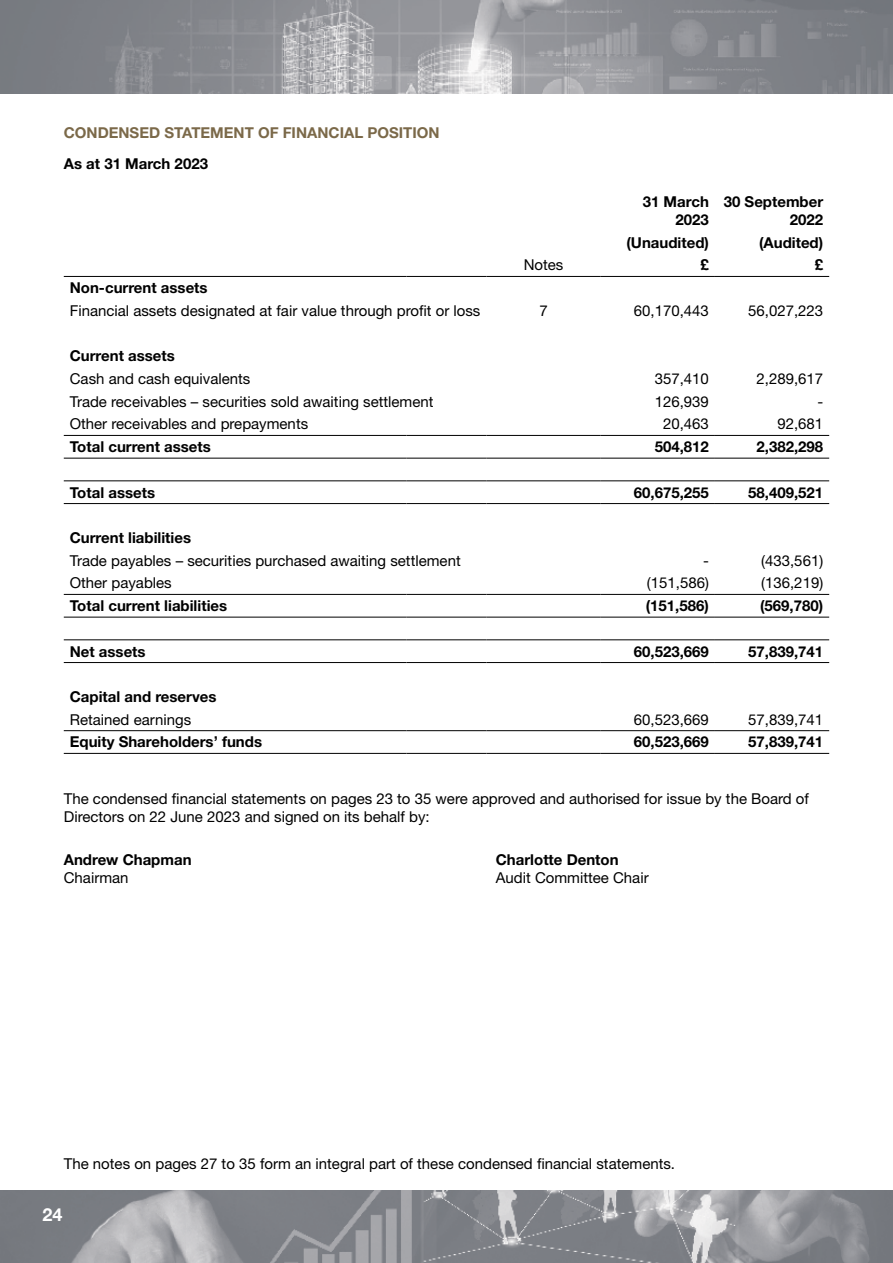
<style>
.page{position:relative;width:893px;height:1263px;background:#fff}
.page>*{position:absolute;margin:0;border:0;box-sizing:border-box;transform-origin:0 0}
.t1{font:700 18px "Helvetica Neue LT Std";color:#fff}
.t2{font:15px/18px "Helvetica Neue LT Std";color:#000}
.t3{font:700 15px/18px "Helvetica Neue LT Std";color:#000;text-align:right}
.t4{font:700 15px "Helvetica Neue LT Std";color:#7b6949}
</style>
<div class="page">
<img style="left:0;top:1191px;width:893px;height:72px">
<img style="left:0;top:0;width:893px;height:94px">
<hr style="left:64px;top:276px;width:342px;height:1px;background:#000">
<hr style="left:406px;top:276px;width:80px;height:1px;background:#000">
<hr style="left:486px;top:276px;width:115px;height:1px;background:#000">
<hr style="left:601px;top:276px;width:114px;height:1px;background:#000">
<hr style="left:715px;top:276px;width:114px;height:1px;background:#000">
<hr style="left:64px;top:435px;width:342px;height:1px;background:#000">
<hr style="left:406px;top:435px;width:80px;height:1px;background:#000">
<hr style="left:486px;top:435px;width:115px;height:1px;background:#000">
<hr style="left:601px;top:435px;width:114px;height:1px;background:#000">
<hr style="left:715px;top:435px;width:114px;height:1px;background:#000">
<hr style="left:64px;top:458px;width:342px;height:1px;background:#000">
<hr style="left:406px;top:458px;width:80px;height:1px;background:#000">
<hr style="left:486px;top:458px;width:115px;height:1px;background:#000">
<hr style="left:601px;top:458px;width:114px;height:1px;background:#000">
<hr style="left:715px;top:458px;width:114px;height:1px;background:#000">
<hr style="left:64px;top:480px;width:342px;height:1px;background:#000">
<hr style="left:406px;top:480px;width:80px;height:1px;background:#000">
<hr style="left:486px;top:480px;width:115px;height:1px;background:#000">
<hr style="left:601px;top:480px;width:114px;height:1px;background:#000">
<hr style="left:715px;top:480px;width:114px;height:1px;background:#000">
<hr style="left:64px;top:503px;width:342px;height:1px;background:#000">
<hr style="left:406px;top:503px;width:80px;height:1px;background:#000">
<hr style="left:486px;top:503px;width:115px;height:1px;background:#000">
<hr style="left:601px;top:503px;width:114px;height:1px;background:#000">
<hr style="left:715px;top:503px;width:114px;height:1px;background:#000">
<hr style="left:64px;top:617px;width:342px;height:1px;background:#000">
<hr style="left:406px;top:617px;width:80px;height:1px;background:#000">
<hr style="left:486px;top:617px;width:115px;height:1px;background:#000">
<hr style="left:601px;top:617px;width:114px;height:1px;background:#000">
<hr style="left:715px;top:617px;width:114px;height:1px;background:#000">
<hr style="left:64px;top:639px;width:342px;height:1px;background:#000">
<hr style="left:406px;top:639px;width:80px;height:1px;background:#000">
<hr style="left:486px;top:639px;width:115px;height:1px;background:#000">
<hr style="left:601px;top:639px;width:114px;height:1px;background:#000">
<hr style="left:715px;top:639px;width:114px;height:1px;background:#000">
<hr style="left:64px;top:662px;width:342px;height:1px;background:#000">
<hr style="left:406px;top:662px;width:80px;height:1px;background:#000">
<hr style="left:486px;top:662px;width:115px;height:1px;background:#000">
<hr style="left:601px;top:662px;width:114px;height:1px;background:#000">
<hr style="left:715px;top:662px;width:114px;height:1px;background:#000">
<hr style="left:64px;top:730px;width:342px;height:1px;background:#000">
<hr style="left:406px;top:730px;width:80px;height:1px;background:#000">
<hr style="left:486px;top:730px;width:115px;height:1px;background:#000">
<hr style="left:601px;top:730px;width:114px;height:1px;background:#000">
<hr style="left:715px;top:730px;width:114px;height:1px;background:#000">
<hr style="left:64px;top:753px;width:342px;height:1px;background:#000">
<hr style="left:406px;top:753px;width:80px;height:1px;background:#000">
<hr style="left:486px;top:753px;width:115px;height:1px;background:#000">
<hr style="left:601px;top:753px;width:114px;height:1px;background:#000">
<hr style="left:715px;top:753px;width:114px;height:1px;background:#000">
<hr style="left:64px;top:594px;width:342px;height:1px;background:#000">
<hr style="left:406px;top:594px;width:80px;height:1px;background:#000">
<hr style="left:486px;top:594px;width:115px;height:1px;background:#000">
<hr style="left:601px;top:594px;width:114px;height:1px;background:#000">
<hr style="left:715px;top:594px;width:114px;height:1px;background:#000">
<p class="t4" style="left:64px;top:124px;width:377px">CONDENSED STATEMENT OF FINANCIAL POSITION</p>
<p class="t3" style="left:64px;top:154px;width:146px">As at 31 March 2023</p>
<p class="t3" style="left:643px;top:192px;width:68px">31 March<br>2023</p>
<p class="t3" style="left:724px;top:192px;width:101px">30 September<br>2022</p>
<p class="t3" style="left:626px;top:233px;width:84px">(Unaudited)</p>
<p class="t3" style="left:759px;top:233px;width:66px">(Audited)</p>
<p class="t2" style="left:524px;top:256px;width:41px">Notes</p>
<p class="t3" style="left:701px;top:256px;width:10px">£</p>
<p class="t3" style="left:815px;top:256px;width:10px">£</p>
<p class="t3" style="left:70px;top:278px;width:139px">Non-current assets</p>
<p class="t2" style="left:70px;top:301px;width:412px">Financial assets designated at fair value through profit or loss</p>
<p class="t2" style="left:539px;top:301px;width:10px">7</p>
<p class="t2" style="left:634px;top:301px;width:77px">60,170,443</p>
<p class="t2" style="left:748px;top:301px;width:77px">56,027,223</p>
<p class="t3" style="left:70px;top:347px;width:107px">Current assets</p>
<p class="t2" style="left:70px;top:369px;width:182px">Cash and cash equivalents</p>
<p class="t2" style="left:655px;top:369px;width:56px">357,410</p>
<p class="t2" style="left:756px;top:369px;width:68px">2,289,617</p>
<p class="t2" style="left:70px;top:392px;width:365px">Trade receivables – securities sold awaiting settlement</p>
<p class="t2" style="left:655px;top:392px;width:56px">126,939</p>
<p class="t2" style="left:817px;top:392px;width:7px">-</p>
<p class="t2" style="left:70px;top:415px;width:240px">Other receivables and prepayments</p>
<p class="t2" style="left:663px;top:415px;width:47px">20,463</p>
<p class="t2" style="left:777px;top:415px;width:47px">92,681</p>
<p class="t3" style="left:70px;top:437px;width:143px">Total current assets</p>
<p class="t3" style="left:655px;top:437px;width:56px">504,812</p>
<p class="t3" style="left:756px;top:437px;width:68px">2,382,298</p>
<p class="t3" style="left:70px;top:483px;width:87px">Total assets</p>
<p class="t3" style="left:634px;top:483px;width:77px">60,675,255</p>
<p class="t3" style="left:748px;top:483px;width:77px">58,409,521</p>
<p class="t3" style="left:70px;top:528px;width:123px">Current liabilities</p>
<p class="t2" style="left:70px;top:551px;width:392px">Trade payables – securities purchased awaiting settlement</p>
<p class="t2" style="left:703px;top:551px;width:7px">-</p>
<p class="t2" style="left:761px;top:551px;width:63px">(433,561)</p>
<p class="t2" style="left:70px;top:574px;width:103px">Other payables</p>
<p class="t2" style="left:647px;top:574px;width:63px">(151,586)</p>
<p class="t2" style="left:761px;top:574px;width:63px">(136,219)</p>
<p class="t3" style="left:70px;top:596px;width:159px">Total current liabilities</p>
<p class="t3" style="left:646px;top:596px;width:65px">(151,586)</p>
<p class="t3" style="left:760px;top:596px;width:65px">(569,780)</p>
<p class="t3" style="left:70px;top:642px;width:77px">Net assets</p>
<p class="t3" style="left:634px;top:642px;width:77px">60,523,669</p>
<p class="t3" style="left:748px;top:642px;width:77px">57,839,741</p>
<p class="t3" style="left:70px;top:687px;width:148px">Capital and reserves</p>
<p class="t2" style="left:70px;top:710px;width:123px">Retained earnings</p>
<p class="t2" style="left:634px;top:710px;width:77px">60,523,669</p>
<p class="t2" style="left:748px;top:710px;width:77px">57,839,741</p>
<p class="t3" style="left:70px;top:733px;width:194px">Equity Shareholders’ funds</p>
<p class="t3" style="left:634px;top:733px;width:77px">60,523,669</p>
<p class="t3" style="left:748px;top:733px;width:77px">57,839,741</p>
<p class="t2" style="left:64px;top:789px;width:747px">The condensed financial statements on pages 23 to 35 were approved and authorised for issue by the Board of<br>Directors on 22 June 2023 and signed on its behalf by:</p>
<p class="t3" style="left:64px;top:851px;width:129px">Andrew Chapman</p>
<p class="t3" style="left:496px;top:851px;width:124px">Charlotte Denton</p>
<p class="t2" style="left:64px;top:869px;width:66px">Chairman</p>
<p class="t2" style="left:496px;top:869px;width:154px">Audit Committee Chair</p>
<p class="t2" style="left:64px;top:1155px;width:613px">The notes on pages 27 to 35 form an integral part of these condensed financial statements.</p>
<p class="t1" style="left:43px;top:1203px;width:22px">24</p>
</div>
